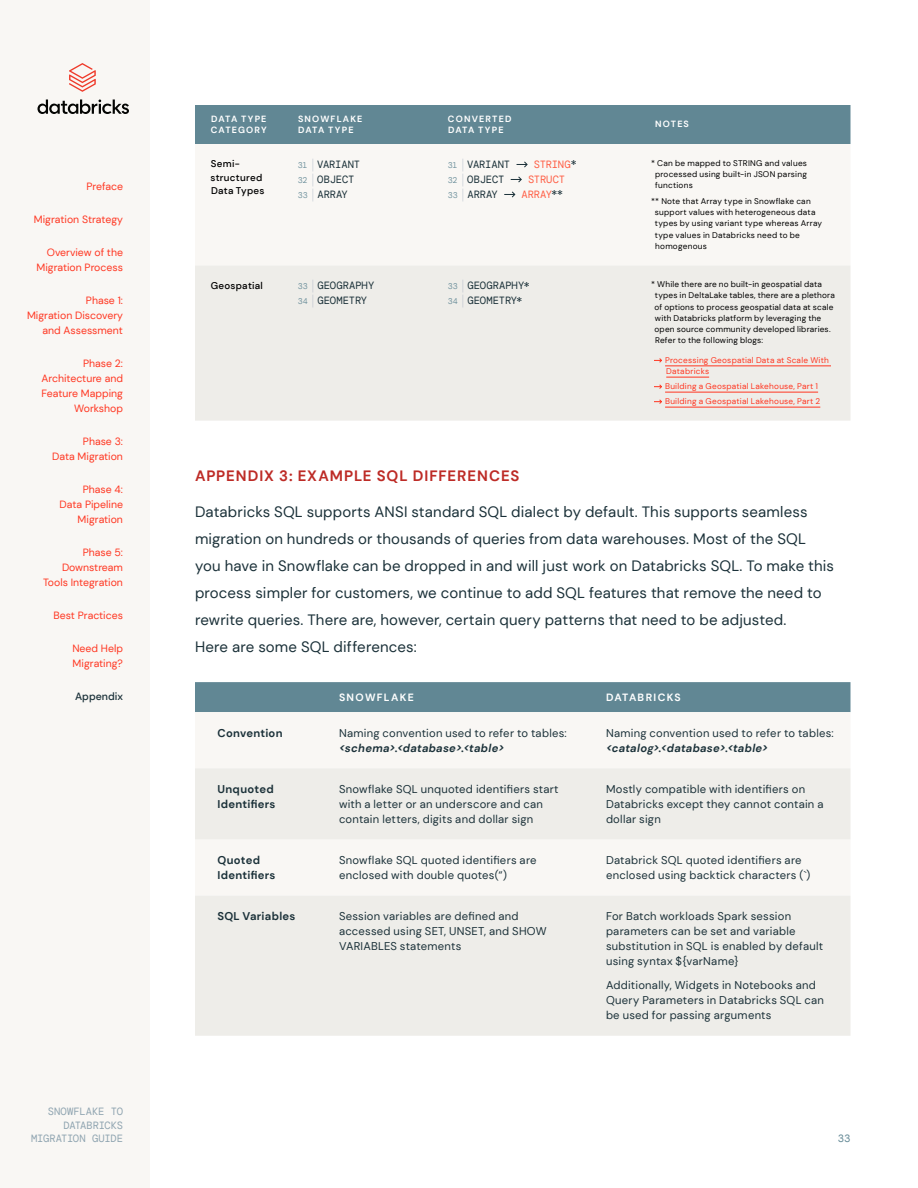
<style>
.page{position:relative;width:918px;height:1188px;background:#fff}
.page>*{position:absolute;margin:0;border:0;box-sizing:border-box;transform-origin:0 0}
.Body{font:15px/27px "DM Sans";letter-spacing:.01em;color:#1b3139}
.t1{font:700 15px "DM Sans";letter-spacing:.065em;color:#bd2b26}
.t2{font:11.25px/15px "DM Sans";letter-spacing:.02em;color:#1b3139}
.t3{font:700 11.25px/15px "DM Sans";letter-spacing:.025em;color:#1b3139}
.t4{font:italic 700 11.25px "DM Sans";letter-spacing:.02em;color:#1b3139}
.t5{font:10.5px/15px "DM Sans";color:#ff3621;text-align:right}
.t6{font:10.5px "DM Mono";letter-spacing:-.01em;color:#1b3139}
.t7{font:10.5px/13.5px "DM Mono";letter-spacing:-.02em;color:#90a5b1;text-align:right}
.t8{font:10.5px "DM Mono";letter-spacing:-.025em;color:#ff5f46}
.Regular_Text{font:700 10.5px "DM Sans";letter-spacing:.12em;color:#fff}
.t9{font:500 10.5px "DM Sans";color:#1b3139}
.t10{font:10.5px "DM Mono";color:#618794}
.t11{font:500 9.75px/13.5px "DM Sans";letter-spacing:.025em;color:#000}
.Regular_Text-2{font:700 9px/10.5px "DM Sans";letter-spacing:.125em;color:#fff}
.t12{font:8.25px/11.2px "DM Sans";letter-spacing:.025em;color:#000}
.t13{font:8.25px/11.2px "DM Sans";letter-spacing:.03em;color:#ff3621}
.s1{font-weight:300;font-size:8.25px;color:#618794}
.s2{font-weight:300;font-size:12.6px;color:#a0acbe}
.s3{font-weight:500;font-size:9.75px;color:#1b3139}
.s4{font-weight:500;font-size:9.75px}
.s5{font-weight:700;font-style:italic}
</style>
<div class="page">
<div style="left:0;top:0;width:150px;height:1188px;background:#f9f7f4"></div>
<svg style="left:38px;top:100px;width:91px;height:14px"></svg>
<svg style="left:69px;top:63px;width:27px;height:29px"></svg>
<div style="left:195px;top:105px;width:655px;height:39px;background:#618794"></div>
<div style="left:195px;top:144px;width:655px;height:121px;background:#f9f7f4"></div>
<div style="left:195px;top:265px;width:655px;height:156px;background:#eeede9"></div>
<svg style="left:517px;top:161px;width:11px;height:7px"></svg>
<svg style="left:511px;top:176px;width:11px;height:7px"></svg>
<svg style="left:504px;top:191px;width:11px;height:7px"></svg>
<hr style="left:665px;top:366px;width:166px;height:1px;background:#ff3621">
<hr style="left:666px;top:377px;width:43px;height:1px;background:#ff3621">
<hr style="left:665px;top:392px;width:153px;height:1px;background:#ff3621">
<hr style="left:665px;top:407px;width:155px;height:1px;background:#ff3621">
<svg style="left:654px;top:358px;width:8px;height:5px"></svg>
<svg style="left:654px;top:384px;width:8px;height:5px"></svg>
<svg style="left:654px;top:399px;width:8px;height:5px"></svg>
<div style="left:195px;top:682px;width:655px;height:30px;background:#618794"></div>
<div style="left:195px;top:712px;width:655px;height:56px;background:#f9f7f4"></div>
<svg style="left:195px;top:768px;width:655px;height:268px;fill:#eeede9"></svg>
<p class="t5" style="left:86px;top:179px;width:38px">Preface</p>
<p class="t5" style="left:34px;top:212px;width:91px">Migration Strategy</p>
<p class="t5" style="left:37px;top:245px;width:88px">Overview of the<br>Migration Process</p>
<p class="t5" style="left:27px;top:293px;width:97px">Phase 1:<br>Migration Discovery and Assessment</p>
<p class="t5" style="left:41px;top:356px;width:83px">Phase 2:<br>Architecture and<br>Feature Mapping<br>Workshop</p>
<p class="t5" style="left:52px;top:434px;width:72px">Phase 3:<br>Data Migration</p>
<p class="t5" style="left:60px;top:482px;width:65px">Phase 4:<br>Data Pipeline<br>Migration</p>
<p class="t5" style="left:43px;top:545px;width:81px">Phase 5:<br>Downstream<br>Tools Integration</p>
<p class="t5" style="left:54px;top:608px;width:71px">Best Practices</p>
<p class="t5" style="left:72px;top:641px;width:52px;text-align:left">Need Help<br>Migrating?</p>
<p class="t9" style="left:75px;top:690px;width:49px">Appendix</p>
<p class="t7" style="left:31px;top:1105px;width:93px">SNOWFLAKE TO<br>DATABRICKS<br>MIGRATION GUIDE</p>
<p class="Regular_Text-2" style="left:211px;top:114px;width:57px">DATA TYPE<br>CATEGORY</p>
<p class="Regular_Text-2" style="left:298px;top:114px;width:66px">SNOWFLAKE<br>DATA TYPE</p>
<p class="Regular_Text-2" style="left:448px;top:114px;width:65px">CONVERTED<br>DATA TYPE</p>
<p class="Regular_Text-2" style="left:655px;top:119px;width:35px">NOTES</p>
<p class="t11" style="left:211px;top:157px;width:55px">Semi&shy;structured<br>Data Types</p>
<p class="t6" style="left:298px;top:158px;width:64px"><span class="s1">31</span> <span class="s2">|</span> VARIANT</p>
<p class="t6" style="left:448px;top:158px;width:64px"><span class="s1">31</span> <span class="s2">|</span> VARIANT</p>
<p class="t8" style="left:534px;top:158px;width:44px">STRING<span class="s3">*</span></p>
<p class="t6" style="left:448px;top:173px;width:58px"><span class="s1">32</span> <span class="s2">|</span> OBJECT</p>
<p class="t8" style="left:528px;top:173px;width:38px">STRUCT</p>
<p class="t6" style="left:448px;top:188px;width:52px"><span class="s1">33</span> <span class="s2">|</span> ARRAY</p>
<p class="t8" style="left:522px;top:188px;width:43px">ARRAY<span class="s3">**</span></p>
<p class="t12" style="left:655px;top:157px;width:154px;text-align:justify;text-indent:-4px">* Can be mapped to STRING and values processed using built-in JSON parsing functions</p>
<p class="t12" style="left:655px;top:195px;width:169px;text-indent:-4px">** Note that Array type in Snowflake can support values with heterogeneous data types by using variant type whereas Array type values in Databricks need to be homogenous</p>
<p class="t6" style="left:298px;top:173px;width:58px"><span class="s1">32</span> <span class="s2">|</span> OBJECT</p>
<p class="t6" style="left:298px;top:188px;width:52px"><span class="s1">33</span> <span class="s2">|</span> ARRAY</p>
<p class="t11" style="left:211px;top:278px;width:54px">Geospatial</p>
<p class="t6" style="left:298px;top:279px;width:78px"><span class="s1">33</span> <span class="s2">|</span> GEOGRAPHY</p>
<p class="t6" style="left:298px;top:294px;width:71px"><span class="s1">34</span> <span class="s2">|</span> GEOMETRY</p>
<p class="t6" style="left:448px;top:279px;width:83px"><span class="s1">33</span> <span class="s2">|</span> GEOGRAPHY<span class="s4">*</span></p>
<p class="t6" style="left:448px;top:294px;width:76px"><span class="s1">34</span> <span class="s2">|</span> GEOMETRY<span class="s4">*</span></p>
<p class="t12" style="left:655px;top:279px;width:182px;text-indent:-3px">* While there are no built-in geospatial data types in DeltaLake tables, there are a plethora of options to process geospatial data at scale with Databricks platform by leveraging the open source community developed libraries.<br>Refer to the following blogs:</p>
<p class="t13" style="left:665px;top:354px;width:165px">Processing Geospatial Data at Scale With<br>Databricks</p>
<p class="t13" style="left:665px;top:381px;width:155px">Building a Geospatial Lakehouse, Part 1</p>
<p class="t13" style="left:665px;top:396px;width:157px">Building a Geospatial Lakehouse, Part 2</p>
<h3 class="t1" style="left:195px;top:467px;width:326px">APPENDIX 3: EXAMPLE SQL DIFFERENCES</h3>
<p class="Body" style="left:195px;top:498px;width:641px">Databricks SQL supports ANSI standard SQL dialect by default. This supports seamless migration on hundreds or thousands of queries from data warehouses. Most of the SQL you have in Snowflake can be dropped in and will just work on Databricks SQL. To make this process simpler for customers, we continue to add SQL features that remove the need to rewrite queries. There are, however, certain query patterns that need to be adjusted.<br>Here are some SQL differences:</p>
<p class="Regular_Text" style="left:339px;top:691px;width:76px">SNOWFLAKE</p>
<p class="Regular_Text" style="left:606px;top:691px;width:76px">DATABRICKS</p>
<p class="t3" style="left:218px;top:725px;width:67px">Convention</p>
<p class="t2" style="left:339px;top:725px;width:229px">Naming convention used to refer to tables: <span class="s5">&lt;schema&gt;.&lt;database&gt;.&lt;table&gt;</span></p>
<p class="t2" style="left:606px;top:725px;width:229px">Naming convention used to refer to tables:</p>
<p class="t4" style="left:606px;top:741px;width:164px">&lt;catalog&gt;.&lt;database&gt;.&lt;table&gt;</p>
<p class="t3" style="left:218px;top:782px;width:60px">Unquoted<br>Identifiers</p>
<p class="t2" style="left:339px;top:781px;width:221px">Snowflake SQL unquoted identifiers start with a letter or an underscore and can contain letters, digits and dollar sign</p>
<p class="t2" style="left:606px;top:781px;width:219px">Mostly compatible with identifiers on<br>Databricks except they cannot contain a dollar sign</p>
<p class="t3" style="left:218px;top:853px;width:60px">Quoted<br>Identifiers</p>
<p class="t2" style="left:339px;top:853px;width:199px">Snowflake SQL quoted identifiers are enclosed with double quotes(“)</p>
<p class="t2" style="left:606px;top:853px;width:206px">Databrick SQL quoted identifiers are enclosed using backtick characters (`)</p>
<p class="t3" style="left:218px;top:909px;width:79px">SQL Variables</p>
<p class="t2" style="left:339px;top:909px;width:209px">Session variables are defined and accessed using SET, UNSET, and SHOW<br>VARIABLES statements</p>
<p class="t2" style="left:606px;top:909px;width:219px">For Batch workloads Spark session parameters can be set and variable substitution in SQL is enabled by default using syntax ${varName}</p>
<p class="t2" style="left:606px;top:978px;width:220px">Additionally, Widgets in Notebooks and<br>Query Parameters in Databricks SQL can be used for passing arguments</p>
<p class="t10" style="left:838px;top:1132px;width:14px">33</p>
</div>
